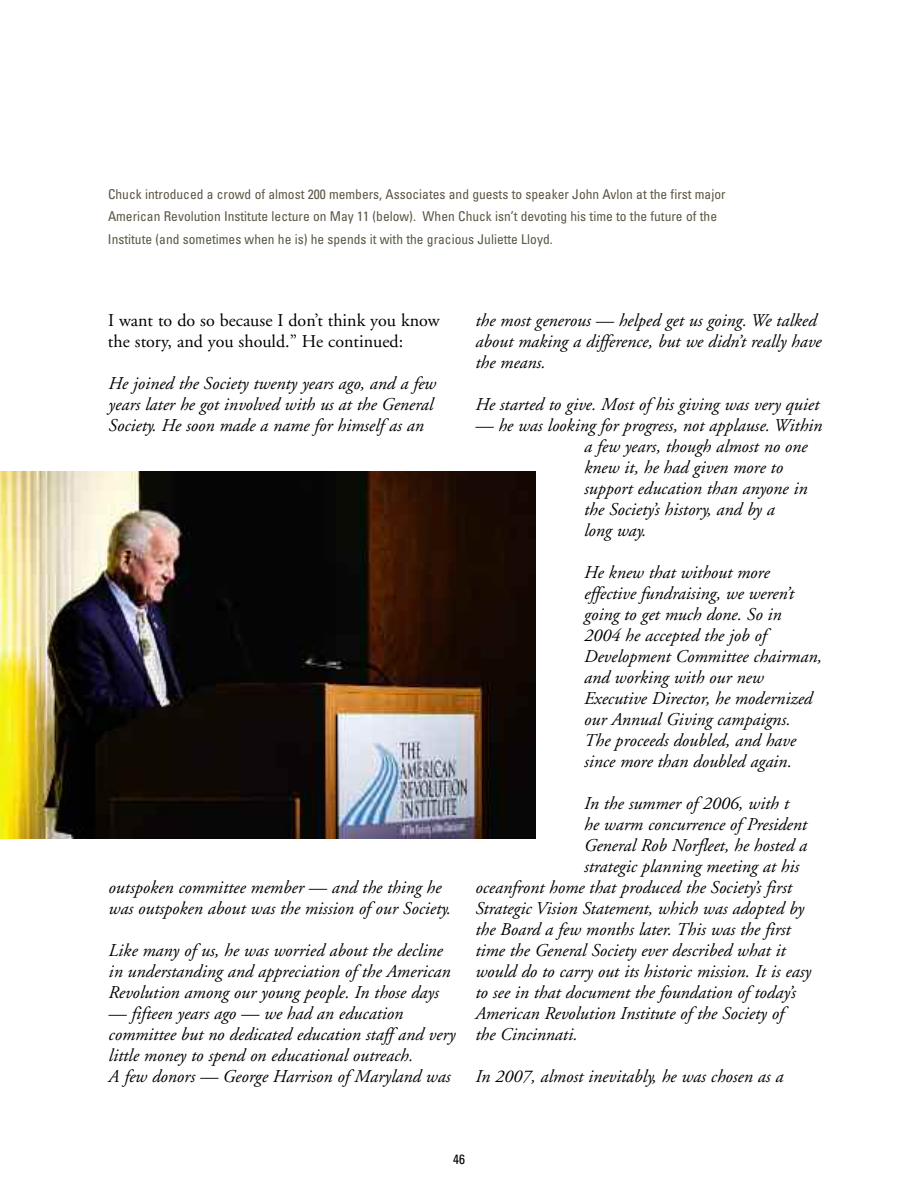
<style>
.page{position:relative;width:918px;height:1188px;background:#fff}
.page>*{position:absolute;margin:0;border:0;box-sizing:border-box;transform-origin:0 0}
.t1{font:italic 18px/21px "Adobe Garamond";color:#000}
.t2{font:18px/21px "Adobe Garamond";color:#000}
.t3{font:condensed 13.5px/22.5px "Univers";color:#5b5644}
.t4{font:condensed 13.5px "Univers";color:#000}
</style>
<div class="page">
<img style="left:0;top:472px;width:535px;height:367px">
<p class="t3" style="left:108px;top:184px;width:619px">Chuck introduced a crowd of almost 200 members, Associates and guests to speaker John Avlon at the first major<br>American Revolution Institute lecture on May 11 (below). When Chuck isn’t devoting his time to the future of the<br>Institute (and sometimes when he is) he spends it with the gracious Juliette Lloyd.</p>
<p class="t2" style="left:108px;top:312px;width:333px">I want to do so because I don’t think you know the story, and you should.” He continued:</p>
<p class="t1" style="left:108px;top:375px;width:329px">He joined the Society twenty years ago, and a few years later he got involved with us at the General<br>Society. He soon made a name for himself as an</p>
<p class="t1" style="left:108px;top:879px;width:344px">outspoken committee member — and the thing he was outspoken about was the mission of our Society.</p>
<p class="t1" style="left:108px;top:942px;width:343px">Like many of us, he was worried about the decline in understanding and appreciation of the American<br>Revolution among our young people. In those days</p>
<p class="t1" style="left:108px;top:1005px;width:348px">— fifteen years ago — we had an education committee but no dedicated education staff and very little money to spend on educational outreach.<br>A few donors — George Harrison of Maryland was</p>
<p class="t1" style="left:475px;top:312px;width:348px">the most generous — helped get us going. We talked about making a difference, but we didn’t really have the means.</p>
<p class="t1" style="left:475px;top:396px;width:345px">He started to give. Most of his giving was very quiet</p>
<p class="t1" style="left:583px;top:417px;width:240px;text-indent:-109px">— he was looking for progress, not applause. Within a few years, though almost no one knew it, he had given more to support education than anyone in the Society’s history, and by a<br>long way.</p>
<p class="t1" style="left:583px;top:564px;width:239px">He knew that without more effective fundraising, we weren’t going to get much done. So in<br>2004 he accepted the job of<br>Development Committee chairman, and working with our new<br>Executive Director, he modernized our Annual Giving campaigns.<br>The proceeds doubled, and have since more than doubled again.</p>
<p class="t1" style="left:583px;top:795px;width:206px">In the summer of 2006, with t</p>
<p class="t1" style="left:583px;top:816px;width:224px">he warm concurrence of President</p>
<p class="t1" style="left:583px;top:837px;width:225px">General Rob Norfleet, he hosted a</p>
<p class="t1" style="left:583px;top:858px;width:216px">strategic planning meeting at his</p>
<p class="t1" style="left:475px;top:879px;width:318px">oceanfront home that produced the Society’s first</p>
<p class="t1" style="left:475px;top:900px;width:330px">Strategic Vision Statement, which was adopted by</p>
<p class="t1" style="left:475px;top:921px;width:317px">the Board a few months later. This was the first</p>
<p class="t1" style="left:475px;top:942px;width:312px">time the General Society ever described what it</p>
<p class="t1" style="left:475px;top:963px;width:337px">would do to carry out its historic mission. It is easy</p>
<p class="t1" style="left:475px;top:984px;width:322px">to see in that document the foundation of today’s</p>
<p class="t1" style="left:475px;top:1005px;width:310px">American Revolution Institute of the Society of</p>
<p class="t1" style="left:475px;top:1026px;width:104px">the Cincinnati.</p>
<p class="t1" style="left:475px;top:1068px;width:310px">In 2007, almost inevitably, he was chosen as a</p>
<p class="t4" style="left:453px;top:1154px;width:13px">46</p>
</div>
